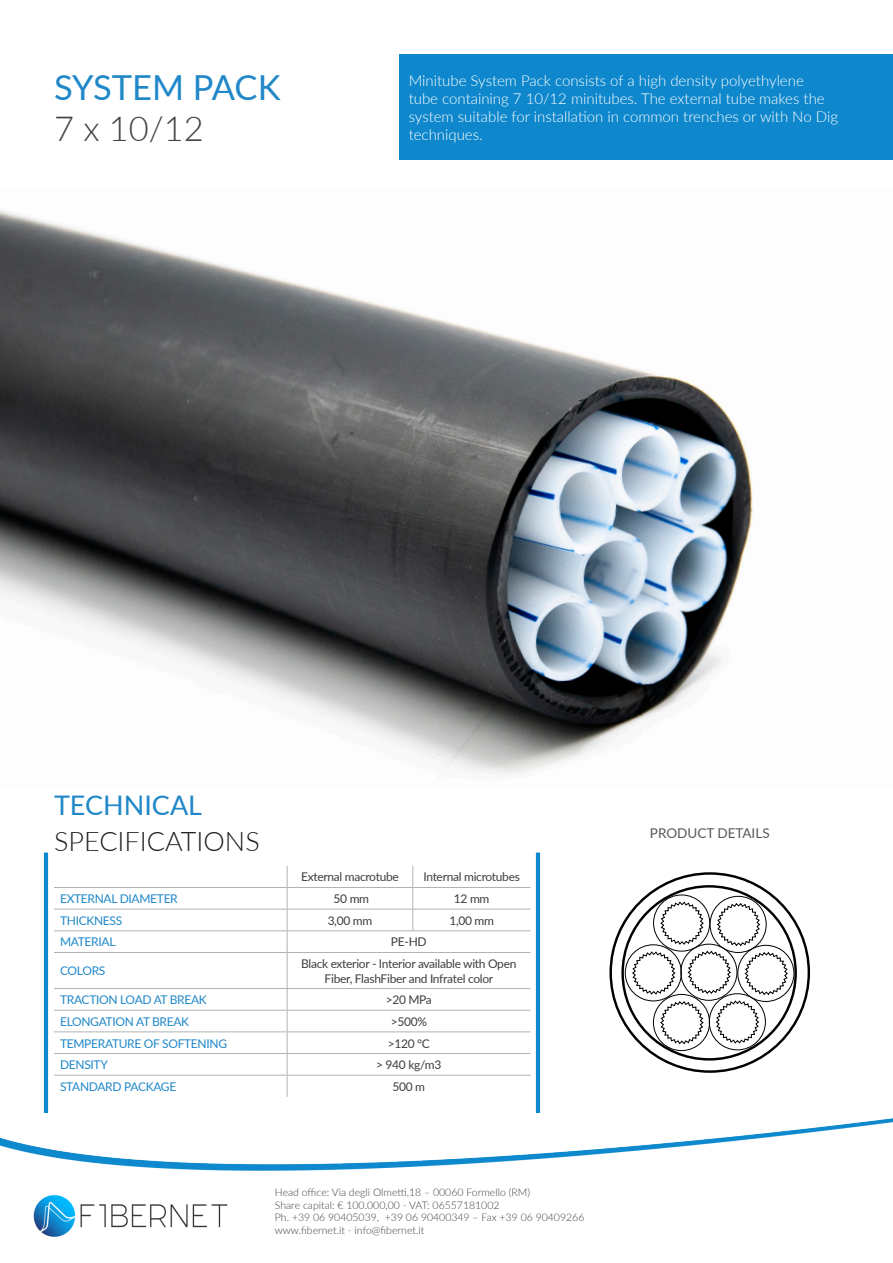
<style>
.page{position:relative;width:893px;height:1263px;background:#fff}
.page>*{position:absolute;margin:0;border:0;box-sizing:border-box;transform-origin:0 0}
.t1{font:34.5px "Lato";letter-spacing:-.005em;color:#2088c9}
.t2{font:300 34.5px "Lato";color:#414243}
.t3{font:300 27px "Lato";color:#231f20}
.t4{font:27px "Lato";color:#2088c9}
.t5{font:300 15px/18px "Lato";color:#fff}
.t6{font:13.5px "Lato";color:#57585a}
.t7{font:12px/14.4px "Lato";letter-spacing:-.025em;color:#3e3e3f;text-align:center}
.t8{font:12px "Lato";letter-spacing:-.025em;color:#2088c9}
.t9{font:300 10.5px/12.6px "Lato";color:#3e3e3f}
</style>
<div class="page">
<img style="left:0;top:1119px;width:893px;height:118px">
<div style="left:399px;top:54px;width:494px;height:105px;background:#0e87cc"></div>
<img style="left:0;top:210px;width:753px;height:565px">
<hr style="left:54px;top:887px;width:233px;height:1px;background:#b1b3b2">
<hr style="left:287px;top:887px;width:126px;height:1px;background:#b1b3b2">
<hr style="left:413px;top:887px;width:117px;height:1px;background:#b1b3b2">
<hr style="left:54px;top:909px;width:233px;height:1px;background:#b1b3b2">
<hr style="left:287px;top:909px;width:126px;height:1px;background:#b1b3b2">
<hr style="left:413px;top:909px;width:117px;height:1px;background:#b1b3b2">
<svg style="left:412px;top:866px;width:1px;height:64px"></svg>
<hr style="left:54px;top:930px;width:233px;height:1px;background:#b1b3b2">
<hr style="left:287px;top:930px;width:126px;height:1px;background:#b1b3b2">
<svg style="left:287px;top:866px;width:1px;height:86px"></svg>
<hr style="left:413px;top:930px;width:117px;height:1px;background:#b1b3b2">
<hr style="left:54px;top:952px;width:233px;height:1px;background:#b1b3b2">
<hr style="left:287px;top:952px;width:126px;height:1px;background:#b1b3b2">
<hr style="left:287px;top:953px;width:1px;height:35px;background:#b1b3b2">
<hr style="left:413px;top:952px;width:117px;height:1px;background:#b1b3b2">
<hr style="left:54px;top:988px;width:233px;height:1px;background:#b1b3b2">
<hr style="left:54px;top:1010px;width:233px;height:1px;background:#b1b3b2">
<hr style="left:287px;top:988px;width:126px;height:1px;background:#b1b3b2">
<hr style="left:413px;top:988px;width:117px;height:1px;background:#b1b3b2">
<hr style="left:287px;top:1010px;width:126px;height:1px;background:#b1b3b2">
<hr style="left:413px;top:1010px;width:117px;height:1px;background:#b1b3b2">
<hr style="left:54px;top:1031px;width:233px;height:1px;background:#b1b3b2">
<hr style="left:287px;top:1031px;width:126px;height:1px;background:#b1b3b2">
<hr style="left:413px;top:1031px;width:117px;height:1px;background:#b1b3b2">
<hr style="left:54px;top:1053px;width:233px;height:1px;background:#b1b3b2">
<hr style="left:287px;top:1053px;width:126px;height:1px;background:#b1b3b2">
<svg style="left:287px;top:989px;width:1px;height:108px"></svg>
<hr style="left:413px;top:1053px;width:117px;height:1px;background:#b1b3b2">
<hr style="left:54px;top:1075px;width:233px;height:1px;background:#b1b3b2">
<hr style="left:287px;top:1075px;width:126px;height:1px;background:#b1b3b2">
<hr style="left:413px;top:1075px;width:117px;height:1px;background:#b1b3b2">
<img style="left:535px;top:852px;width:6px;height:261px">
<img style="left:43px;top:852px;width:6px;height:261px">
<svg style="left:632px;top:901px;width:156px;height:144px"></svg>
<h1 class="t1" style="left:54px;top:63px;width:228px">SYSTEM PACK</h1>
<h1 class="t2" style="left:54px;top:105px;width:151px">7 x 10/12</h1>
<p class="t5" style="left:409px;top:71px;width:431px">Minitube System Pack consists of a high density polyethylene<br>tube containing 7 10/12 minitubes. The external tube makes the system suitable for installation in common trenches or with No Dig techniques.</p>
<h2 class="t4" style="left:54px;top:785px;width:150px">TECHNICAL</h2>
<h2 class="t3" style="left:54px;top:822px;width:207px">SPECIFICATIONS</h2>
<p class="t6" style="left:650px;top:824px;width:121px">PRODUCT DETAILS</p>
<p class="t7" style="left:301px;top:869px;width:99px">External macrotube</p>
<p class="t7" style="left:423px;top:869px;width:98px">Internal microtubes</p>
<p class="t8" style="left:60px;top:890px;width:119px">EXTERNAL DIAMETER</p>
<p class="t7" style="left:334px;top:891px;width:37px">50 mm</p>
<p class="t7" style="left:454px;top:891px;width:37px">12 mm</p>
<p class="t8" style="left:60px;top:912px;width:64px">THICKNESS</p>
<p class="t7" style="left:328px;top:913px;width:46px">3,00 mm</p>
<p class="t7" style="left:449px;top:913px;width:46px">1,00 mm</p>
<p class="t8" style="left:60px;top:933px;width:57px">MATERIAL</p>
<p class="t7" style="left:391px;top:934px;width:37px">PE-HD</p>
<p class="t8" style="left:60px;top:962px;width:47px">COLORS</p>
<p class="t7" style="left:301px;top:956px;width:217px">Black exterior - Interior available with Open<br>Fiber, FlashFiber and Infratel color</p>
<p class="t8" style="left:60px;top:991px;width:148px">TRACTION LOAD AT BREAK</p>
<p class="t7" style="left:386px;top:992px;width:48px">&gt;20 MPa</p>
<p class="t8" style="left:60px;top:1013px;width:131px">ELONGATION AT BREAK</p>
<p class="t7" style="left:391px;top:1014px;width:38px">&gt;500%</p>
<p class="t8" style="left:60px;top:1034px;width:169px">TEMPERATURE OF SOFTENING</p>
<p class="t7" style="left:388px;top:1035px;width:44px">&gt;120 °C</p>
<p class="t8" style="left:60px;top:1056px;width:49px">DENSITY</p>
<p class="t7" style="left:376px;top:1057px;width:67px">&gt; 940 kg/m3</p>
<p class="t8" style="left:60px;top:1078px;width:118px">STANDARD PACKAGE</p>
<p class="t7" style="left:392px;top:1079px;width:34px">500 m</p>
<p class="t9" style="left:275px;top:1186px;width:311px">Head office: Via degli Olmetti,18 – 00060 Formello (RM)<br>Share capital: € 100.000,00 - VAT: 06557181002<br>Ph. +39 06 90405039, +39 06 90400349 – Fax +39 06 90409266 www.fibernet.it - info@fibernet.it</p>
</div>
